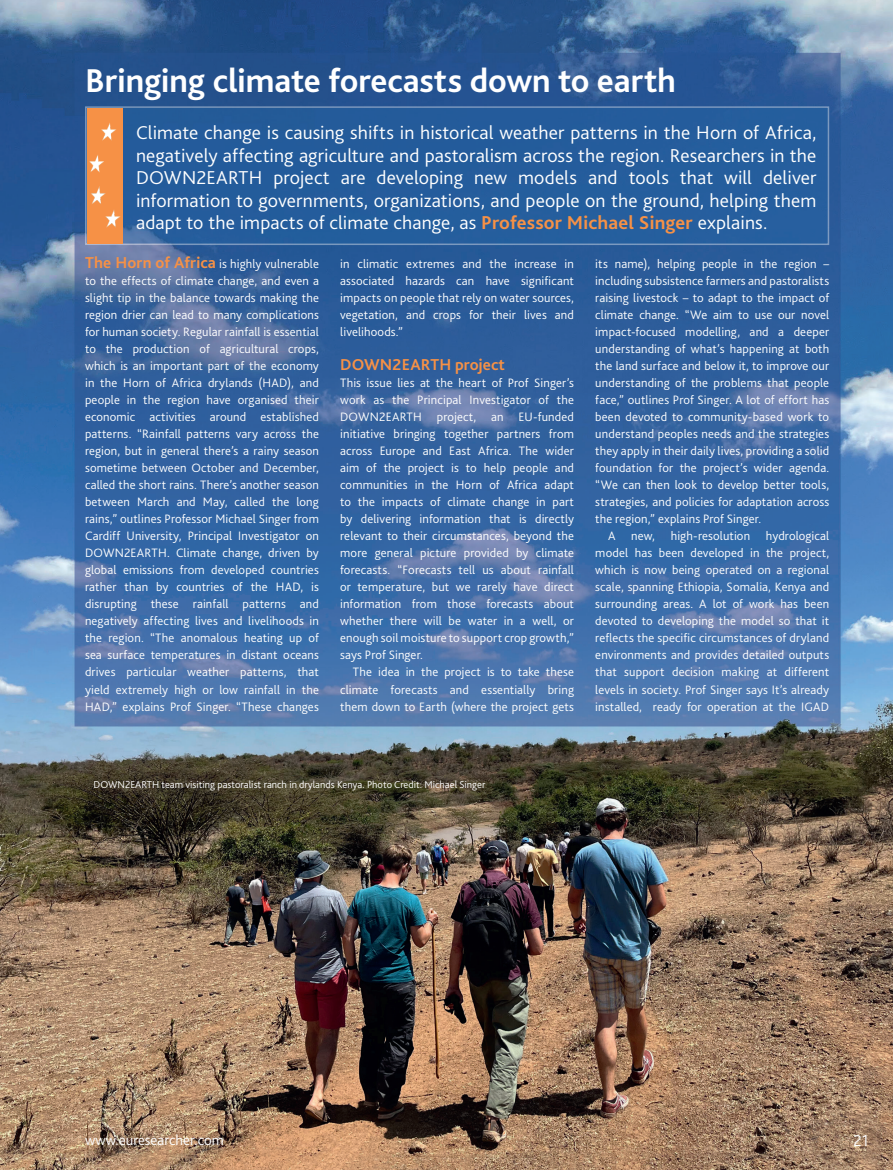
<style>
.page{position:relative;width:893px;height:1170px;background:#fff}
.page>*{position:absolute;margin:0;border:0;box-sizing:border-box;transform-origin:0 0}
.t1{font:700 34.5px "Bliss 2";letter-spacing:-.005em;color:#fff}
.t2{font:300 19.5px/22.5px "Bliss 2";letter-spacing:.005em;color:#fff;text-align:justify}
.t3{font:700 16.5px "Bliss 2";letter-spacing:.005em;color:#f69146}
.t4{font:300 16.5px "Bliss 2";color:#fff}
.t5{font:300 15px "Bliss 2";color:#fff}
.t6{font:300 12.75px/17px "Bliss 2";letter-spacing:.01em;color:#fff;text-align:justify}
.t7{font:300 10.5px "Bliss 2";color:#fff}
.s1{font-weight:700;color:#f69146}
.s2{font-weight:700;font-size:16.5px;color:#f69146}
</style>
<div class="page">
<img style="left:0;top:0;width:893px;height:1169px">
<div style="left:85px;top:106px;width:744px;height:139px;background:#245c9c"></div>
<div style="left:87px;top:108px;width:35px;height:135px;background:#f69146"></div>
<img style="left:90px;top:123px;width:31px;height:105px">
<h1 class="t1" style="left:85px;top:59px;width:592px">Bringing climate forecasts down to earth</h1>
<p class="t2" style="left:136px;top:121px;width:682px">Climate change is causing shifts in historical weather patterns in the Horn of Africa, negatively affecting agriculture and pastoralism across the region. Researchers in the DOWN2EARTH project are developing new models and tools that will deliver information to governments, organizations, and people on the ground, helping them adapt to the impacts of climate change, as <span class="s1">Professor Michael Singer</span> explains.</p>
<p class="t6" style="left:85px;top:255px;width:235px"><span class="s2">The Horn of Africa</span> is highly vulnerable to the effects of climate change, and even a slight tip in the balance towards making the region drier can lead to many complications for human society. Regular rainfall is essential to the production of agricultural crops, which is an important part of the economy in the Horn of Africa drylands (HAD), and people in the region have organised their economic activities around established patterns. “Rainfall patterns vary across the region, but in general there’s a rainy season sometime between October and December, called the short rains. There’s another season between March and May, called the long rains,” outlines Professor Michael Singer from Cardiff University, Principal Investigator on DOWN2EARTH. Climate change, driven by global emissions from developed countries rather than by countries of the HAD, is disrupting these rainfall patterns and negatively affecting lives and livelihoods in the region. “The anomalous heating up of sea surface temperatures in distant oceans drives particular weather patterns, that yield extremely high or low rainfall in the HAD,” explains Prof Singer. “These changes</p>
<p class="t6" style="left:340px;top:255px;width:235px">in climatic extremes and the increase in associated hazards can have significant impacts on people that rely on water sources, vegetation, and crops for their lives and livelihoods.”</p>
<p class="t6" style="left:595px;top:255px;width:235px">its name), helping people in the region – including subsistence farmers and pastoralists raising livestock – to adapt to the impact of climate change. “We aim to use our novel impact-focused modelling, and a deeper understanding of what’s happening at both the land surface and below it, to improve our understanding of the problems that people face,” outlines Prof Singer. A lot of effort has been devoted to community-based work to understand peoples needs and the strategies they apply in their daily lives, providing a solid foundation for the project’s wider agenda. “We can then look to develop better tools, strategies, and policies for adaptation across the region,” explains Prof Singer.</p>
<p class="t6" style="left:595px;top:527px;width:235px;text-indent:13px">A new, high-resolution hydrological model has been developed in the project, which is now being operated on a regional scale, spanning Ethiopia, Somalia, Kenya and surrounding areas. A lot of work has been devoted to developing the model so that it reflects the specific circumstances of dryland environments and provides detailed outputs that support decision making at different levels in society. Prof Singer says It’s already installed, ready for operation at the IGAD</p>
<p class="t3" style="left:340px;top:354px;width:166px">DOWN2EARTH project</p>
<p class="t6" style="left:340px;top:374px;width:235px">This issue lies at the heart of Prof Singer’s work as the Principal Investigator of the DOWN2EARTH project, an EU-funded initiative bringing together partners from across Europe and East Africa. The wider aim of the project is to help people and communities in the Horn of Africa adapt to the impacts of climate change in part by delivering information that is directly relevant to their circumstances, beyond the more general picture provided by climate forecasts. “Forecasts tell us about rainfall or temperature, but we rarely have direct information from those forecasts about whether there will be water in a well, or enough soil moisture to support crop growth,” says Prof Singer.</p>
<p class="t6" style="left:340px;top:663px;width:235px;text-indent:13px">The idea in the project is to take these climate forecasts and essentially bring them down to Earth (where the project gets</p>
<p class="t7" style="left:94px;top:778px;width:393px">DOWN2EARTH team visiting pastoralist ranch in drylands Kenya. Photo Credit: Michael Singer</p>
<p class="t5" style="left:85px;top:1130px;width:140px">www.euresearcher.com</p>
<p class="t4" style="left:853px;top:1129px;width:17px">21</p>
</div>
